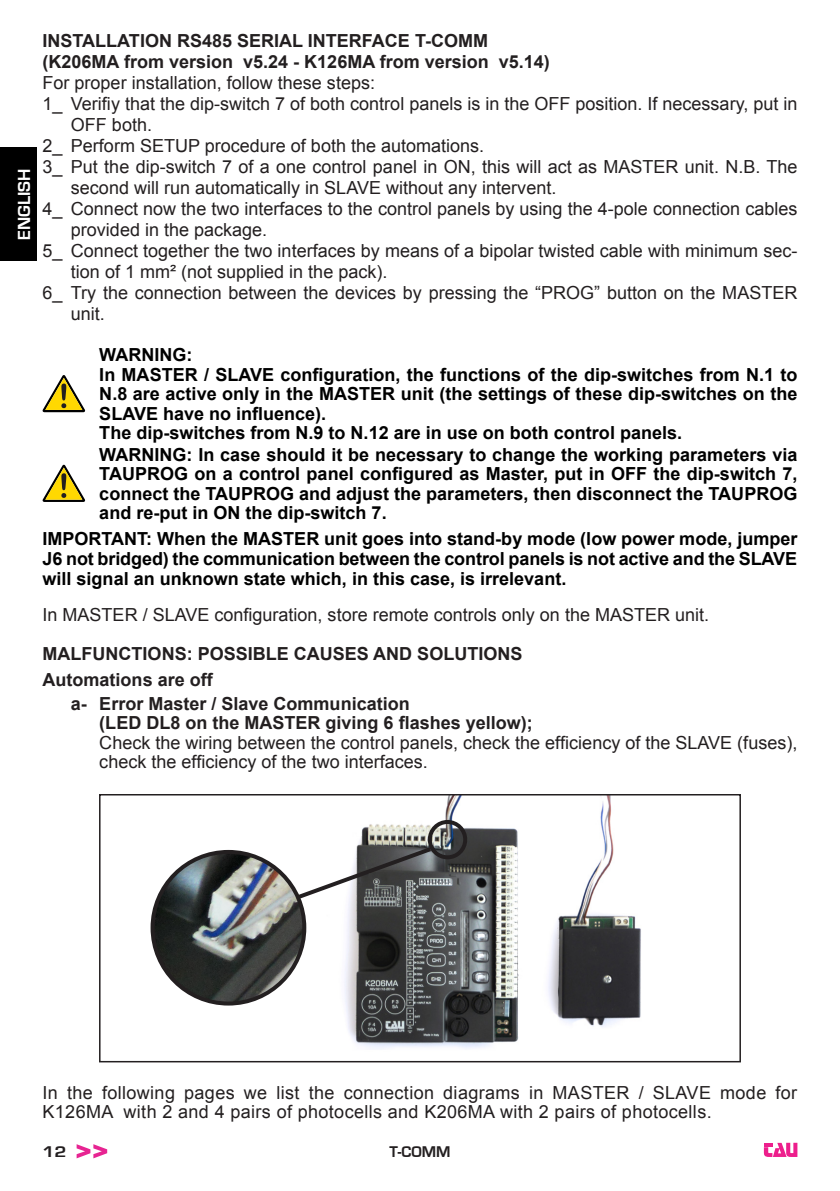
<style>
.page{position:relative;width:840px;height:1191px;background:#fff}
.page>*{position:absolute;margin:0;border:0;box-sizing:border-box;transform-origin:0 0}
.Rientro_5_Stacco_5{font:18px/21px "Arial";color:#231f20}
.Elenco_numerato{font:700 18px/19.6px "Arial";color:#000;text-align:justify}
.Rientro_5_Stacco_5-2{font:700 18px "Arial";color:#231f20}
.Rientro_5_Stacco_5-3{font:18px/19.6px "Arial";letter-spacing:.02em;color:#231f20}
.Stacco_5G{font:700 18px "Arial";color:#231f20}
.t1{font:700 18px "Eurostile";color:#fff}
.t2{font:700 16px "Eurostile";color:#231f20}
.t3{font:700 16px "Eurostile";color:#231f20;scale:1.2 1}
</style>
<div class="page">
<svg style="left:77px;top:1144px;width:30px;height:14px"></svg>
<svg style="left:763px;top:1142px;width:34px;height:15px"></svg>
<div style="left:0;top:147px;width:37px;height:114px;background:#000"></div>
<svg style="left:43px;top:375px;width:42px;height:37px"></svg>
<svg style="left:43px;top:465px;width:42px;height:37px"></svg>
<img style="left:344px;top:797px;width:297px;height:252px">
<img style="left:152px;top:851px;width:153px;height:153px;border-radius:77px">
<div style="left:150px;top:850px;width:156px;height:155px;border:4px solid #231f20;border-radius:50%"></div>
<div style="left:99px;top:794px;width:641px;height:268px;border:2px solid #231f20"></div>
<svg style="left:293px;top:844px;width:142px;height:58px"></svg>
<div style="left:427px;top:820px;width:40px;height:39px;border:4px solid #231f20;border-radius:50%"></div>
<p class="t1" style="left:14px;top:240px;width:73px;rotate:-90deg">ENGLISH</p>
<p class="Rientro_5_Stacco_5-2" style="left:43px;top:29px;width:447px">INSTALLATION RS485 SERIAL INTERFACE T-COMM</p>
<p class="Rientro_5_Stacco_5-2" style="left:43px;top:50px;width:508px">(K206MA from version v5.24 - K126MA from version v5.14)</p>
<p class="Rientro_5_Stacco_5" style="left:43px;top:72px;width:334px">For proper installation, follow these steps:</p>
<p class="Rientro_5_Stacco_5" style="left:71px;top:93px;width:727px;text-indent:-28px">1_ Verifiy that the dip-switch 7 of both control panels is in the OFF position. If necessary, put in<br>OFF both.</p>
<p class="Rientro_5_Stacco_5" style="left:43px;top:135px;width:443px">2_ Perform SETUP procedure of both the automations.</p>
<p class="Rientro_5_Stacco_5" style="left:71px;top:156px;width:727px;text-indent:-28px">3_ Put the dip-switch 7 of a one control panel in ON, this will act as MASTER unit. N.B. The second will run automatically in SLAVE without any intervent.</p>
<p class="Rientro_5_Stacco_5" style="left:71px;top:198px;width:727px;text-indent:-28px">4_ Connect now the two interfaces to the control panels by using the 4-pole connection cables provided in the package.</p>
<p class="Rientro_5_Stacco_5" style="left:71px;top:240px;width:727px;text-indent:-28px">5_ Connect together the two interfaces by means of a bipolar twisted cable with minimum sec&shy;tion of 1 mm² (not supplied in the pack).</p>
<p class="Rientro_5_Stacco_5" style="left:71px;top:282px;width:727px;text-indent:-28px">6_ Try the connection between the devices by pressing the “PROG” button on the MASTER unit.</p>
<p class="Elenco_numerato" style="left:99px;top:345px;width:94px">WARNING:</p>
<p class="Elenco_numerato" style="left:99px;top:365px;width:699px">In MASTER / SLAVE configuration, the functions of the dip-switches from N.1 to N.8 are active only in the MASTER unit (the settings of these dip-switches on the SLAVE have no influence).</p>
<p class="Elenco_numerato" style="left:99px;top:424px;width:584px">The dip-switches from N.9 to N.12 are in use on both control panels.</p>
<p class="Elenco_numerato" style="left:99px;top:445px;width:699px">WARNING: In case should it be necessary to change the working parameters via TAUPROG on a control panel configured as Master, put in OFF the dip-switch 7, connect the TAUPROG and adjust the parameters, then disconnect the TAUPROG and re-put in ON the dip-switch 7.</p>
<p class="Elenco_numerato" style="left:43px;top:530px;width:756px">IMPORTANT: When the MASTER unit goes into stand-by mode (low power mode, jumper J6 not bridged) the communication between the control panels is not active and the SLAVE will signal an unknown state which, in this case, is irrelevant.</p>
<p class="Rientro_5_Stacco_5" style="left:43px;top:604px;width:667px">In MASTER / SLAVE configuration, store remote controls only on the MASTER unit.</p>
<p class="Rientro_5_Stacco_5-2" style="left:43px;top:642px;width:481px">MALFUNCTIONS: POSSIBLE CAUSES AND SOLUTIONS</p>
<p class="Stacco_5G" style="left:43px;top:668px;width:172px">Automations are off</p>
<p class="Rientro_5_Stacco_5-2" style="left:71px;top:691px;width:340px">a- Error Master / Slave Communication</p>
<p class="Rientro_5_Stacco_5-2" style="left:99px;top:711px;width:435px">(LED DL8 on the MASTER giving 6 flashes yellow);</p>
<p class="Rientro_5_Stacco_5" style="left:99px;top:733px;width:699px;line-height:19.6px">Check the wiring between the control panels, check the efficiency of the SLAVE (fuses), check the efficiency of the two interfaces.</p>
<p class="Rientro_5_Stacco_5-3" style="left:43px;top:1083px;width:755px">In the following pages we list the connection diagrams in MASTER / SLAVE mode for<br>K126MA with 2 and 4 pairs of photocells and K206MA with 2 pairs of photocells.</p>
<p class="t3" style="left:43px;top:1142px;width:22px">12</p>
<p class="t2" style="left:389px;top:1142px;width:62px">T-COMM</p>
</div>
